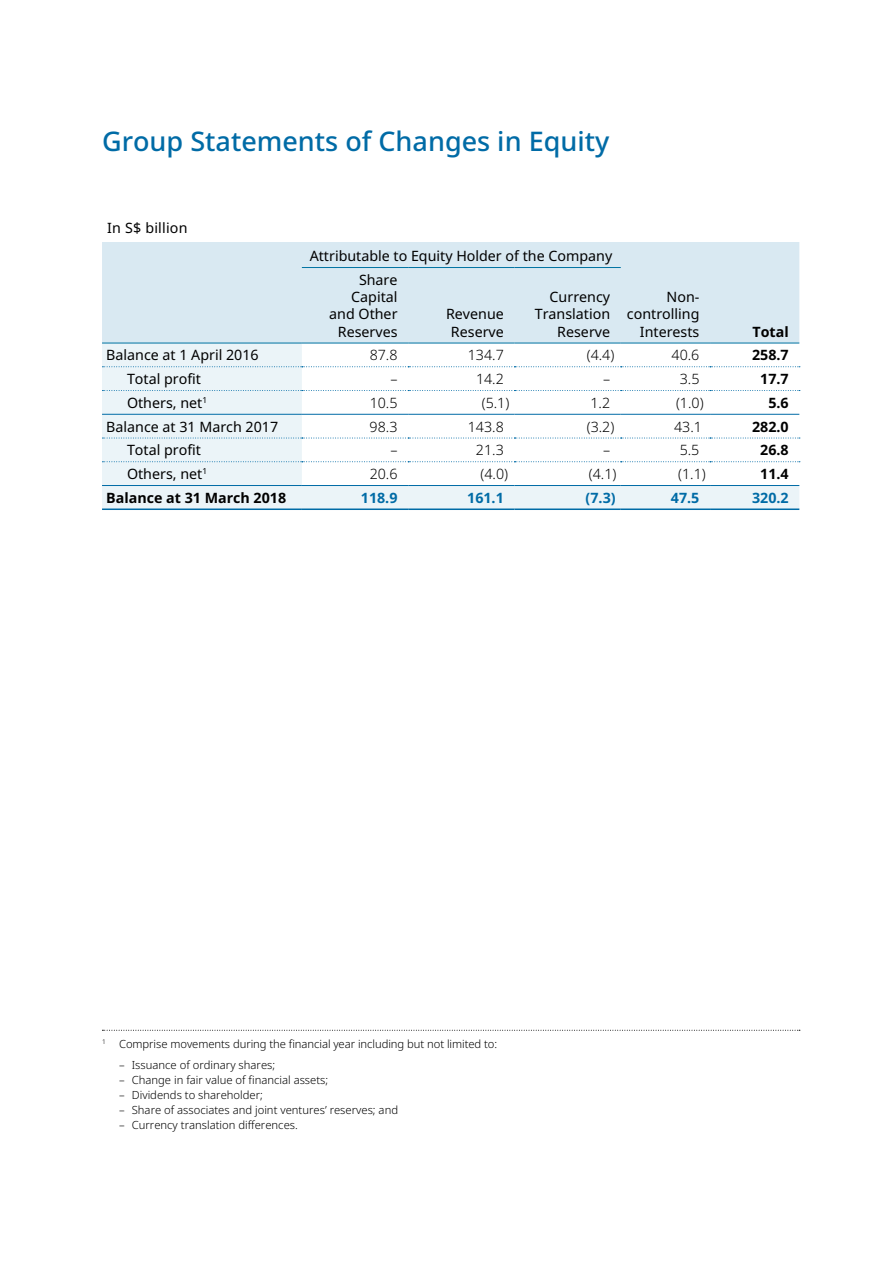
<style>
.page{position:relative;width:891px;height:1262px;background:#fff}
.page>*{position:absolute;margin:0;border:0;box-sizing:border-box;transform-origin:0 0}
.t1{font:500 27px "Noto Sans";color:#006ba6}
.t2{font:14.25px/17.2px "Noto Sans";color:#000;text-align:right}
.t3{font:300 14.25px "Noto Sans";color:#000}
.t4{font:700 14.25px "Noto Sans";color:#000}
.t5{font:700 14.25px "Noto Sans";color:#006ba6}
.t6{font:300 11.25px "Noto Sans";color:#000}
</style>
<div class="page">
<div style="left:102px;top:242px;width:697px;height:101px;background:#d9e9f2"></div>
<svg style="left:102px;top:344px;width:697px;height:164px"></svg>
<hr style="left:302px;top:267px;width:106px;height:1px;background:#0073a2">
<hr style="left:408px;top:267px;width:106px;height:1px;background:#0073a2">
<hr style="left:514px;top:267px;width:107px;height:1px;background:#0073a2">
<hr style="left:302px;top:343px;width:106px;height:1px;background:#0073a2">
<hr style="left:408px;top:343px;width:106px;height:1px;background:#0073a2">
<hr style="left:514px;top:343px;width:107px;height:1px;background:#0073a2">
<svg style="left:102px;top:366px;width:698px;height:1px"></svg>
<svg style="left:102px;top:390px;width:698px;height:1px"></svg>
<svg style="left:102px;top:437px;width:698px;height:1px"></svg>
<svg style="left:102px;top:461px;width:698px;height:1px"></svg>
<hr style="left:102px;top:508px;width:200px;height:2px;background:#006ba6">
<hr style="left:302px;top:508px;width:106px;height:2px;background:#006ba6">
<hr style="left:408px;top:508px;width:106px;height:2px;background:#006ba6">
<hr style="left:514px;top:508px;width:107px;height:2px;background:#006ba6">
<hr style="left:621px;top:508px;width:89px;height:2px;background:#006ba6">
<hr style="left:710px;top:508px;width:89px;height:2px;background:#006ba6">
<hr style="left:102px;top:343px;width:200px;height:1px;background:#0073a2">
<hr style="left:621px;top:343px;width:89px;height:1px;background:#0073a2">
<hr style="left:710px;top:343px;width:89px;height:1px;background:#0073a2">
<hr style="left:102px;top:414px;width:200px;height:1px;background:#006ba6">
<hr style="left:302px;top:414px;width:106px;height:1px;background:#006ba6">
<hr style="left:408px;top:414px;width:106px;height:1px;background:#006ba6">
<hr style="left:514px;top:414px;width:107px;height:1px;background:#006ba6">
<hr style="left:621px;top:414px;width:89px;height:1px;background:#006ba6">
<hr style="left:710px;top:414px;width:89px;height:1px;background:#006ba6">
<hr style="left:102px;top:485px;width:200px;height:1px;background:#006ba6">
<hr style="left:302px;top:485px;width:106px;height:1px;background:#006ba6">
<hr style="left:408px;top:485px;width:106px;height:1px;background:#006ba6">
<hr style="left:514px;top:485px;width:107px;height:1px;background:#006ba6">
<hr style="left:621px;top:485px;width:89px;height:1px;background:#006ba6">
<hr style="left:710px;top:485px;width:89px;height:1px;background:#006ba6">
<svg style="left:102px;top:1029px;width:698px;height:1px"></svg>
<h1 class="t1" style="left:102px;top:122px;width:509px">Group Statements of Changes in Equity</h1>
<p class="t2" style="left:107px;top:220px;width:82px">In S$ billion</p>
<p class="t2" style="left:310px;top:248px;width:304px">Attributable to Equity Holder of the Company</p>
<p class="t2" style="left:329px;top:271px;width:70px">Share<br>Capital and Other<br>Reserves</p>
<p class="t2" style="left:446px;top:306px;width:59px;text-align:center">Revenue<br>Reserve</p>
<p class="t2" style="left:535px;top:289px;width:77px">Currency<br>Translation<br>Reserve</p>
<p class="t2" style="left:627px;top:289px;width:74px">Non&shy;controlling<br>Interests</p>
<p class="t4" style="left:753px;top:321px;width:38px">Total</p>
<p class="t2" style="left:106px;top:347px;width:154px">Balance at 1 April 2016</p>
<p class="t3" style="left:370px;top:345px;width:29px">87.8</p>
<p class="t3" style="left:468px;top:345px;width:38px">134.7</p>
<p class="t3" style="left:587px;top:345px;width:29px">(4.4)</p>
<p class="t3" style="left:672px;top:345px;width:29px">40.6</p>
<p class="t4" style="left:752px;top:345px;width:38px">258.7</p>
<p class="t2" style="left:127px;top:371px;width:76px">Total profit</p>
<p class="t3" style="left:390px;top:369px;width:9px">–</p>
<p class="t3" style="left:476px;top:369px;width:29px">14.2</p>
<p class="t3" style="left:603px;top:369px;width:9px">–</p>
<p class="t3" style="left:680px;top:369px;width:21px">3.5</p>
<p class="t4" style="left:760px;top:369px;width:30px">17.7</p>
<p class="t2" style="left:127px;top:394px;width:82px">Others, net<sup>1</sup></p>
<p class="t3" style="left:370px;top:393px;width:29px">10.5</p>
<p class="t3" style="left:482px;top:393px;width:29px">(5.1)</p>
<p class="t3" style="left:590px;top:393px;width:21px">1.2</p>
<p class="t3" style="left:676px;top:393px;width:29px">(1.0)</p>
<p class="t4" style="left:768px;top:393px;width:22px">5.6</p>
<p class="t2" style="left:106px;top:418px;width:173px">Balance at 31 March 2017</p>
<p class="t3" style="left:370px;top:416px;width:29px">98.3</p>
<p class="t3" style="left:468px;top:416px;width:38px">143.8</p>
<p class="t3" style="left:587px;top:416px;width:29px">(3.2)</p>
<p class="t3" style="left:674px;top:416px;width:29px">43.1</p>
<p class="t4" style="left:752px;top:416px;width:38px">282.0</p>
<p class="t2" style="left:127px;top:442px;width:76px">Total profit</p>
<p class="t3" style="left:390px;top:440px;width:9px">–</p>
<p class="t3" style="left:476px;top:440px;width:29px">21.3</p>
<p class="t3" style="left:603px;top:440px;width:9px">–</p>
<p class="t3" style="left:680px;top:440px;width:21px">5.5</p>
<p class="t4" style="left:760px;top:440px;width:30px">26.8</p>
<p class="t2" style="left:127px;top:466px;width:82px">Others, net<sup>1</sup></p>
<p class="t3" style="left:370px;top:464px;width:29px">20.6</p>
<p class="t3" style="left:480px;top:464px;width:29px">(4.0)</p>
<p class="t3" style="left:589px;top:464px;width:29px">(4.1)</p>
<p class="t3" style="left:678px;top:464px;width:29px">(1.1)</p>
<p class="t4" style="left:760px;top:464px;width:30px">11.4</p>
<p class="t4" style="left:106px;top:487px;width:181px">Balance at 31 March 2018</p>
<p class="t5" style="left:361px;top:487px;width:38px">118.9</p>
<p class="t5" style="left:467px;top:487px;width:38px">161.1</p>
<p class="t5" style="left:586px;top:487px;width:32px">(7.3)</p>
<p class="t5" style="left:671px;top:487px;width:30px">47.5</p>
<p class="t5" style="left:752px;top:487px;width:38px">320.2</p>
<p class="t6" style="left:102px;top:1035px;width:397px"><sup>1</sup> Comprise movements during the financial year including but not limited to:</p>
<p class="t6" style="left:119px;top:1057px;width:158px">– Issuance of ordinary shares;</p>
<p class="t6" style="left:119px;top:1072px;width:211px">– Change in fair value of financial assets;</p>
<p class="t6" style="left:119px;top:1087px;width:145px">– Dividends to shareholder;</p>
<p class="t6" style="left:119px;top:1102px;width:281px">– Share of associates and joint ventures’ reserves; and</p>
<p class="t6" style="left:119px;top:1117px;width:180px">– Currency translation differences.</p>
</div>
